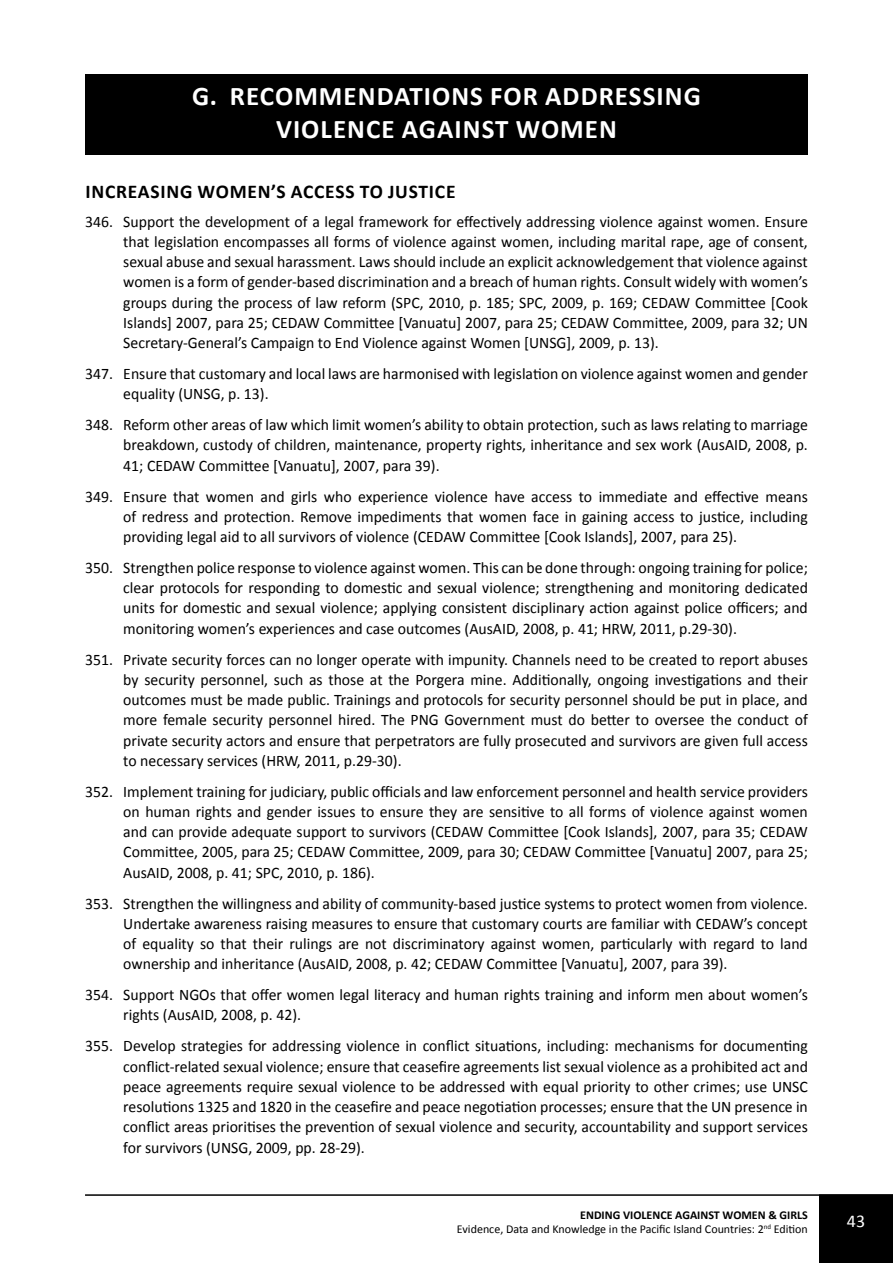
<style>
.page{position:relative;width:893px;height:1263px;background:#fff}
.page>*{position:absolute;margin:0;border:0;box-sizing:border-box;transform-origin:0 0}
.t1{font:700 27px/32.4px "Calibri";letter-spacing:.04em;color:#fff;text-align:center}
.t2{font:700 19.5px "Calibri";letter-spacing:.035em;color:#000}
.t3{font:18px "Calibri";color:#fff}
.t4{font:16.05px/20.2px "Calibri";color:#000;text-align:justify}
.t5{font:12px/14.4px "Calibri";color:#000;text-align:right}
.s1{font-weight:700}
</style>
<div class="page">
<hr style="left:85px;top:1194px;width:808px;height:2px;background:#000">
<div style="left:819px;top:1194px;width:74px;height:69px;background:#000"></div>
<div style="left:85px;top:74px;width:723px;height:80px;background:#000"></div>
<h1 class="t1" style="left:192px;top:79px;width:510px">G. RECOMMENDATIONS FOR ADDRESSING<br>VIOLENCE AGAINST WOMEN</h1>
<p class="t2" style="left:85px;top:179px;width:18px">INCREASING</p>
<p class="t2" style="left:198px;top:179px;width:33px">WOMEN</p>
<p class="t2" style="left:271px;top:179px;width:44px">’S ACCESS</p>
<p class="t2" style="left:360px;top:179px;width:47px">TO JUSTICE</p>
<p class="t4" style="left:123px;top:210px;width:686px;text-indent:-38px">346. Support the development of a legal framework for effectively addressing violence against women. Ensure that legislation encompasses all forms of violence against women, including marital rape, age of consent, sexual abuse and sexual harassment. Laws should include an explicit acknowledgement that violence against women is a form of gender-based discrimination and a breach of human rights. Consult widely with women’s groups during the process of law reform (SPC, 2010, p. 185; SPC, 2009, p. 169; CEDAW Committee [Cook Islands] 2007, para 25; CEDAW Committee [Vanuatu] 2007, para 25; CEDAW Committee, 2009, para 32; UN Secretary-General’s Campaign to End Violence against Women [UNSG], 2009, p. 13).</p>
<p class="t4" style="left:123px;top:363px;width:686px;text-indent:-38px">347. Ensure that customary and local laws are harmonised with legislation on violence against women and gender equality (UNSG, p. 13).</p>
<p class="t4" style="left:123px;top:414px;width:686px;text-indent:-38px">348. Reform other areas of law which limit women’s ability to obtain protection, such as laws relating to marriage breakdown, custody of children, maintenance, property rights, inheritance and sex work (AusAID, 2008, p.<br>41; CEDAW Committee [Vanuatu], 2007, para 39).</p>
<p class="t4" style="left:123px;top:485px;width:686px;text-indent:-38px">349. Ensure that women and girls who experience violence have access to immediate and effective means of redress and protection. Remove impediments that women face in gaining access to justice, including providing legal aid to all survivors of violence (CEDAW Committee [Cook Islands], 2007, para 25).</p>
<p class="t4" style="left:123px;top:557px;width:686px;text-indent:-38px">350. Strengthen police response to violence against women. This can be done through: ongoing training for police; clear protocols for responding to domestic and sexual violence; strengthening and monitoring dedicated units for domestic and sexual violence; applying consistent disciplinary action against police officers; and monitoring women’s experiences and case outcomes (AusAID, 2008, p. 41; HRW, 2011, p.29-30).</p>
<p class="t4" style="left:123px;top:648px;width:686px;text-indent:-38px">351. Private security forces can no longer operate with impunity. Channels need to be created to report abuses by security personnel, such as those at the Porgera mine. Additionally, ongoing investigations and their outcomes must be made public. Trainings and protocols for security personnel should be put in place, and more female security personnel hired. The PNG Government must do better to oversee the conduct of private security actors and ensure that perpetrators are fully prosecuted and survivors are given full access to necessary services (HRW, 2011, p.29-30).</p>
<p class="t4" style="left:123px;top:780px;width:686px;text-indent:-38px">352. Implement training for judiciary, public officials and law enforcement personnel and health service providers on human rights and gender issues to ensure they are sensitive to all forms of violence against women and can provide adequate support to survivors (CEDAW Committee [Cook Islands], 2007, para 35; CEDAW Committee, 2005, para 25; CEDAW Committee, 2009, para 30; CEDAW Committee [Vanuatu] 2007, para 25; AusAID, 2008, p. 41; SPC, 2010, p. 186).</p>
<p class="t4" style="left:123px;top:892px;width:686px;text-indent:-38px">353. Strengthen the willingness and ability of community-based justice systems to protect women from violence.<br>Undertake awareness raising measures to ensure that customary courts are familiar with CEDAW’s concept of equality so that their rulings are not discriminatory against women, particularly with regard to land ownership and inheritance (AusAID, 2008, p. 42; CEDAW Committee [Vanuatu], 2007, para 39).</p>
<p class="t4" style="left:123px;top:984px;width:686px;text-indent:-38px">354. Support NGOs that offer women legal literacy and human rights training and inform men about women’s rights (AusAID, 2008, p. 42).</p>
<p class="t4" style="left:123px;top:1035px;width:686px;text-indent:-38px">355. Develop strategies for addressing violence in conflict situations, including: mechanisms for documenting conflict-related sexual violence; ensure that ceasefire agreements list sexual violence as a prohibited act and peace agreements require sexual violence to be addressed with equal priority to other crimes; use UNSC resolutions 1325 and 1820 in the ceasefire and peace negotiation processes; ensure that the UN presence in conflict areas prioritises the prevention of sexual violence and security, accountability and support services for survivors (UNSG, 2009, pp. 28-29).</p>
<p class="t5" style="left:457px;top:1207px;width:352px"><span class="s1">ENDING VIOLENCE AGAINST WOMEN &amp; GIRLS<br></span>Evidence, Data and Knowledge in the Pacific Island Countries: 2<sup>nd</sup> Edition</p>
<p class="t3" style="left:847px;top:1210px;width:20px">43</p>
</div>
